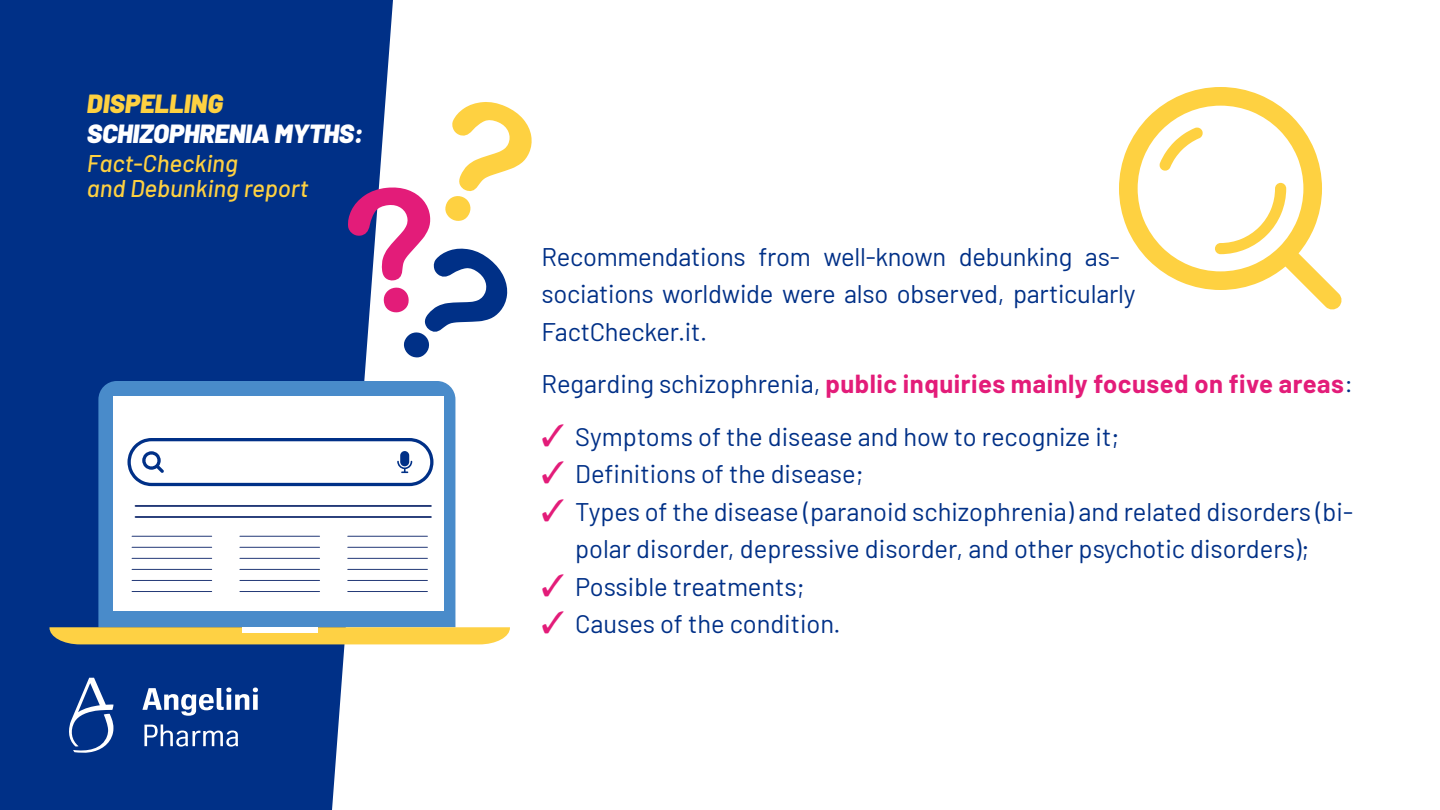
<style>
.page{position:relative;width:1440px;height:810px;background:#fff}
.page>*{position:absolute;margin:0;border:0;box-sizing:border-box;transform-origin:0 0}
.t1{font:italic 900 26.25px "Barlow";letter-spacing:-.01em;color:#fff}
.t2{font:italic 900 26.25px "Barlow";color:#fed141}
.t3{font:25.5px/37.5px "Barlow";letter-spacing:-.005em;color:#003087}
.t4{font:700 25.5px "Barlow";letter-spacing:.02em;color:#e31c79}
.t5{font:italic 500 24.15px/24.8px "Barlow";color:#fed141}
.s1{font-weight:400;color:#003087}
.s2{color:#e31c79}
</style>
<div class="page">
<div style="left:0;top:0;width:393px;height:810px;background:#003087"></div>
<svg style="left:67px;top:678px;width:47px;height:75px"></svg>
<svg style="left:142px;top:688px;width:116px;height:28px"></svg>
<svg style="left:144px;top:724px;width:94px;height:23px"></svg>
<svg style="left:348px;top:102px;width:184px;height:256px"></svg>
<div style="left:98px;top:381px;width:357px;height:246px;background:#498bca"></div>
<div style="left:113px;top:397px;width:330px;height:214px;background:#fff"></div>
<svg style="left:49px;top:627px;width:461px;height:17px;background:#f8ce49"></svg>
<div style="left:242px;top:627px;width:76px;height:6px;background:#fff"></div>
<hr style="left:132px;top:536px;width:80px;height:1px;background:#233977">
<hr style="left:132px;top:547px;width:80px;height:1px;background:#233977">
<hr style="left:132px;top:558px;width:80px;height:1px;background:#233977">
<hr style="left:132px;top:569px;width:80px;height:1px;background:#233977">
<hr style="left:132px;top:580px;width:80px;height:1px;background:#233977">
<hr style="left:132px;top:591px;width:80px;height:1px;background:#233977">
<hr style="left:240px;top:536px;width:80px;height:1px;background:#233977">
<hr style="left:240px;top:547px;width:80px;height:1px;background:#233977">
<hr style="left:240px;top:558px;width:80px;height:1px;background:#233977">
<hr style="left:240px;top:569px;width:80px;height:1px;background:#233977">
<hr style="left:240px;top:580px;width:80px;height:1px;background:#233977">
<hr style="left:240px;top:591px;width:80px;height:1px;background:#233977">
<hr style="left:348px;top:536px;width:79px;height:1px;background:#233977">
<hr style="left:348px;top:547px;width:79px;height:1px;background:#233977">
<hr style="left:348px;top:558px;width:79px;height:1px;background:#233977">
<hr style="left:348px;top:569px;width:79px;height:1px;background:#233977">
<hr style="left:348px;top:580px;width:79px;height:1px;background:#233977">
<hr style="left:348px;top:591px;width:79px;height:1px;background:#233977">
<hr style="left:136px;top:505px;width:295px;height:2px;background:#233977">
<hr style="left:136px;top:516px;width:295px;height:2px;background:#233977">
<svg style="left:127px;top:438px;width:306px;height:48px"></svg>
<svg style="left:1119px;top:87px;width:223px;height:223px"></svg>
<p class="t2" style="left:87px;top:84px;width:137px">DISPELLING</p>
<p class="t1" style="left:87px;top:114px;width:278px">SCHIZOPHRENIA MYTHS:</p>
<p class="t5" style="left:87px;top:149px;width:223px">Fact-Checking<br>and Debunking report</p>
<p class="t3" style="left:542px;top:236px;width:596px">Recommendations from well-known debunking as&shy;sociations worldwide were also observed, particularly<br>FactChecker.it.</p>
<p class="t4" style="left:542px;top:365px;width:813px"><span class="s1">Regarding schizophrenia,</span> public inquiries mainly focused on five areas<span class="s1">:</span></p>
<p class="t3" style="left:542px;top:416px;width:579px"><span class="s2">✓</span> Symptoms of the disease and how to recognize it;</p>
<p class="t3" style="left:542px;top:453px;width:324px"><span class="s2">✓</span> Definitions of the disease;</p>
<p class="t3" style="left:542px;top:491px;width:813px;text-align:center"><span class="s2">✓</span> Types of the disease (paranoid schizophrenia) and related disorders (bi&shy;polar disorder, depressive disorder, and other psychotic disorders);</p>
<p class="t3" style="left:542px;top:566px;width:265px"><span class="s2">✓</span> Possible treatments;</p>
<p class="t3" style="left:542px;top:603px;width:301px"><span class="s2">✓</span> Causes of the condition.</p>
</div>
